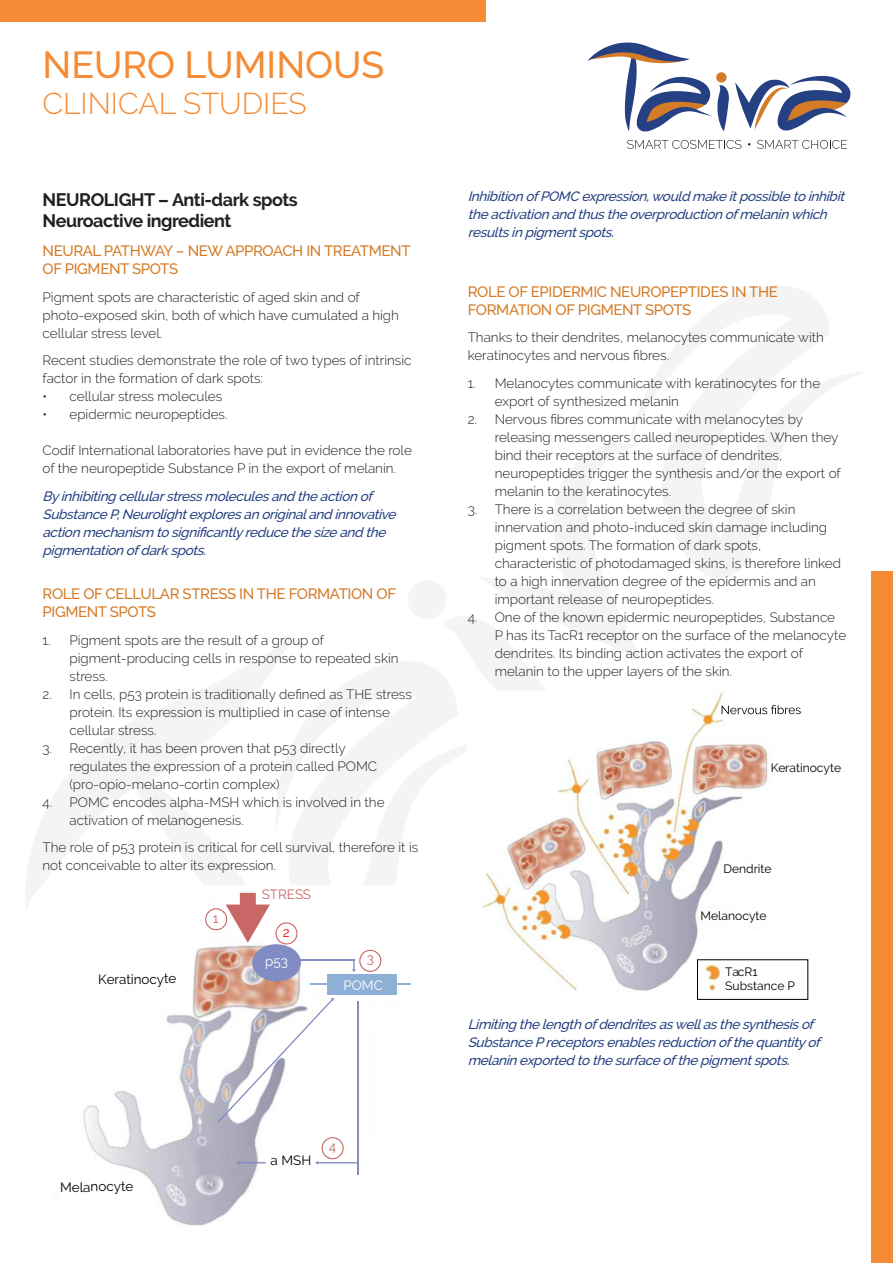
<style>
.page{position:relative;width:893px;height:1263px;background:#fff}
.page>*{position:absolute;margin:0;border:0;box-sizing:border-box;transform-origin:0 0}
.t1{font:500 37.5px "Raleway";color:#f58b34}
.t2{font:300 30px "Raleway";color:#f58b34}
.t3{font:700 18px "Raleway";letter-spacing:-.025em;color:#231f20}
.t4{font:500 15px/18px "Raleway";letter-spacing:-.025em;color:#d47b27}
.t5{font:300 13.5px/18px "Raleway";color:#231f20}
.t6{font:italic 500 13.5px/18px "Raleway";color:#254183}
.t7{font:13.5px "Raleway";letter-spacing:-.005em;color:#000}
.t8{font:13.5px "Raleway";letter-spacing:-.005em;color:#c96666}
.t9{font:13.5px "Raleway";letter-spacing:-.005em;color:#fff}
.t10{font:13.5px "Raleway";color:#f00}
.t11{font:12.15px/14.4px "Raleway";letter-spacing:-.005em;color:#000}
</style>
<div class="page">
<svg style="left:632px;top:286px;width:233px;height:292px"></svg>
<svg style="left:293px;top:661px;width:174px;height:224px"></svg>
<svg style="left:406px;top:443px;width:235px;height:294px"></svg>
<svg style="left:25px;top:638px;width:268px;height:272px"></svg>
<svg style="left:627px;top:140px;width:114px;height:9px"></svg>
<svg style="left:757px;top:140px;width:90px;height:9px"></svg>
<svg style="left:735px;top:76px;width:115px;height:55px"></svg>
<svg style="left:588px;top:42px;width:141px;height:89px"></svg>
<div style="left:0;top:0;width:485px;height:21px;background:#f58b34"></div>
<div style="left:872px;top:571px;width:21px;height:692px;background:#f58b34"></div>
<img style="left:43px;top:885px;width:354px;height:341px">
<svg style="left:205px;top:893px;width:92px;height:51px"></svg>
<svg style="left:352px;top:950px;width:29px;height:22px"></svg>
<hr style="left:295px;top:960px;width:60px;height:1px;background:#828cc4">
<svg style="left:217px;top:998px;width:117px;height:125px"></svg>
<svg style="left:237px;top:1161px;width:29px;height:3px"></svg>
<svg style="left:315px;top:1137px;width:43px;height:27px"></svg>
<hr style="left:358px;top:1001px;width:1px;height:174px;background:#828cc4">
<hr style="left:310px;top:983px;width:101px;height:2px;background:#8fb0d6">
<div style="left:327px;top:974px;width:70px;height:20px;background:#8fb0d6"></div>
<div style="left:252px;top:944px;width:49px;height:37px;background:#828cc4;border-radius:50%"></div>
<img style="left:468px;top:691px;width:341px;height:309px">
<svg style="left:722px;top:705px;width:79px;height:9px"></svg>
<div style="left:697px;top:959px;width:111px;height:41px;border:1px solid #000"></div>
<p class="t1" style="left:43px;top:43px;width:343px">NEURO LUMINOUS</p>
<p class="t2" style="left:43px;top:86px;width:265px">CLINICAL STUDIES</p>
<p class="t3" style="left:43px;top:189px;width:257px">NEUROLIGHT – Anti-dark spots</p>
<p class="t3" style="left:43px;top:210px;width:190px">Neuroactive ingredient</p>
<p class="t4" style="left:43px;top:242px;width:370px">NEURAL PATHWAY – NEW APPROACH IN TREATMENT<br>OF PIGMENT SPOTS</p>
<p class="t5" style="left:43px;top:288px;width:319px">Pigment spots are characteristic of aged skin and of</p>
<p class="t5" style="left:43px;top:306px;width:358px">photo-exposed skin, both of which have cumulated a high cellular stress level.</p>
<p class="t5" style="left:43px;top:351px;width:371px">Recent studies demonstrate the role of two types of intrinsic factor in the formation of dark spots:</p>
<p class="t5" style="left:43px;top:387px;width:181px">• cellular stress molecules</p>
<p class="t5" style="left:43px;top:405px;width:186px">• epidermic neuropeptides.</p>
<p class="t5" style="left:43px;top:441px;width:371px">Codif International laboratories have put in evidence the role of the neuropeptide Substance P in the export of melanin.</p>
<p class="t6" style="left:43px;top:487px;width:335px">Byinhibitingcellularstressmoleculesandtheactionof</p>
<p class="t6" style="left:43px;top:505px;width:359px">SubstanceP,Neurolightexploresanoriginalandinnovative actionmechanism tosignificantlyreducethesizeandthe</p>
<p class="t6" style="left:43px;top:541px;width:169px">pigmentationofdarkspots.</p>
<p class="t4" style="left:43px;top:585px;width:355px">ROLE OF CELLULAR STRESS IN THE FORMATION OF<br>PIGMENT SPOTS</p>
<p class="t5" style="left:70px;top:631px;width:331px;text-indent:-27px">1. Pigment spots are the result of a group of pigment-producing cells in response to repeated skin stress.</p>
<p class="t5" style="left:70px;top:685px;width:344px;text-indent:-27px">2. In cells, p53 protein is traditionally defined as THE stress protein. Its expression is multiplied in case of intense cellular stress.</p>
<p class="t5" style="left:70px;top:739px;width:309px;text-indent:-27px">3. Recently, it has been proven that p53 directly regulates the expression of a protein called POMC (pro-opio-melano-cortin complex)</p>
<p class="t5" style="left:70px;top:793px;width:317px;text-indent:-27px">4. POMC encodes alpha-MSH which is involved in the activation of melanogenesis.</p>
<p class="t5" style="left:43px;top:839px;width:377px">The role of p53 protein is critical for cell survival, therefore it is not conceivable to alter its expression.</p>
<p class="t7" style="left:98px;top:971px;width:80px">Keratinocyte</p>
<p class="t8" style="left:213px;top:910px;width:7px">1</p>
<p class="t8" style="left:262px;top:886px;width:51px">STRESS</p>
<p class="t10" style="left:283px;top:924px;width:9px">2</p>
<p class="t9" style="left:265px;top:953px;width:24px">p53</p>
<p class="t8" style="left:367px;top:951px;width:9px">3</p>
<p class="t9" style="left:343px;top:977px;width:41px">POMC</p>
<p class="t7" style="left:60px;top:1179px;width:75px">Melanocyte</p>
<p class="t7" style="left:271px;top:1152px;width:42px">a MSH</p>
<p class="t8" style="left:329px;top:1138px;width:9px">4</p>
<p class="t6" style="left:468px;top:188px;width:382px">InhibitionofPOMC expression,wouldmakeitpossibletoinhibit theactivationandthustheoverproductionofmelaninwhich resultsinpigmentspots.</p>
<p class="t4" style="left:468px;top:282px;width:312px">ROLE OF EPIDERMIC NEUROPEPTIDES IN THE</p>
<p class="t4" style="left:468px;top:300px;width:225px">FORMATION OF PIGMENT SPOTS</p>
<p class="t5" style="left:468px;top:328px;width:358px">Thanks to their dendrites, melanocytes communicate with keratinocytes and nervous fibres.</p>
<p class="t5" style="left:495px;top:374px;width:327px;text-indent:-27px">1. Melanocytes communicate with keratinocytes for the export of synthesized melanin</p>
<p class="t5" style="left:495px;top:410px;width:348px;text-indent:-27px">2. Nervous fibres communicate with melanocytes by releasing messengers called neuropeptides. When they bind their receptors at the surface of dendrites, neuropeptides trigger the synthesis and/or the export of melanin to the keratinocytes.</p>
<p class="t5" style="left:495px;top:500px;width:348px;text-indent:-27px">3. There is a correlation between the degree of skin innervation and photo-induced skin damage including pigment spots. The formation of dark spots, characteristic of photodamaged skins, is therefore linked to a high innervation degree of the epidermis and an important release of neuropeptides.</p>
<p class="t5" style="left:495px;top:608px;width:353px;text-indent:-27px">4. One of the known epidermic neuropeptides, Substance P has its TacR1 receptor on the surface of the melanocyte dendrites. Its binding action activates the export of melanin to the upper layers of the skin.</p>
<p class="t11" style="left:771px;top:760px;width:72px">Keratinocyte</p>
<p class="t11" style="left:723px;top:862px;width:50px">Dendrite</p>
<p class="t11" style="left:701px;top:908px;width:68px">Melanocyte</p>
<p class="t11" style="left:725px;top:964px;width:71px">TacR1<br>Substance P</p>
<p class="t6" style="left:468px;top:1015px;width:351px">Limitingthelengthofdendritesaswellasthesynthesisof</p>
<p class="t6" style="left:468px;top:1033px;width:358px">SubstancePreceptorsenablesreductionofthequantityof melaninexportedtothesurfaceofthepigmentspots.</p>
</div>
